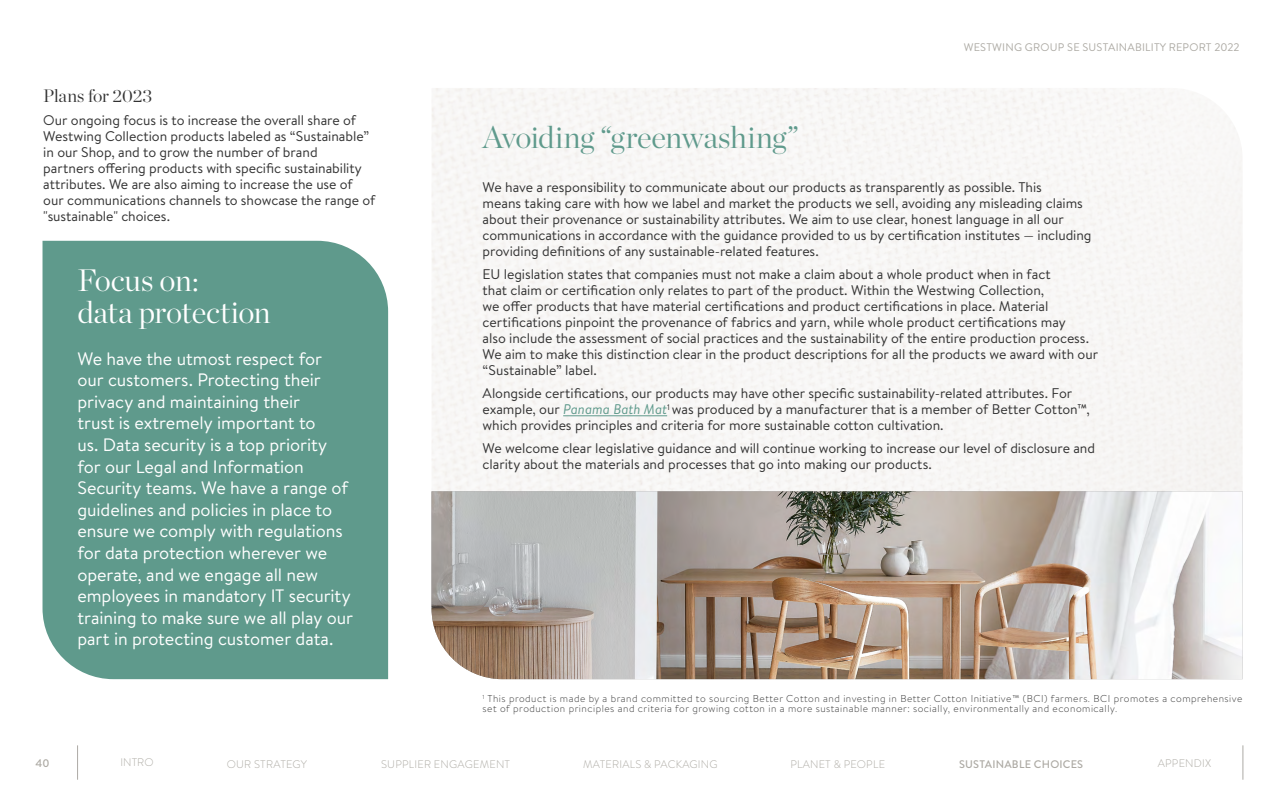
<style>
.page{position:relative;width:1280px;height:800px;background:#fff}
.page>*{position:absolute;margin:0;border:0;box-sizing:border-box;transform-origin:0 0}
.t1{font:300 31px/32px "Chronicle Display";letter-spacing:-.01em;color:#fff}
.t2{font:300 31px "Chronicle Display";letter-spacing:-.015em;color:#5f9a8c}
.t3{font:18px/21.6px "Brandon Text";letter-spacing:-.005em;color:#fff}
.t4{font:300 18px "Chronicle Display";letter-spacing:-.015em;color:#323232}
.t5{font:14px/16px "Brandon Text";letter-spacing:-.005em;color:#323232}
.t6{font:300 11px "Brandon Text";letter-spacing:.02em;color:#adaaa4}
.t7{font:11px "Brandon Text";letter-spacing:.02em;color:#adaaa4}
.t8{font:500 11px "Brandon Text";letter-spacing:.02em;color:#adaaa4}
.t9{font:300 10px/10px "Brandon Text";letter-spacing:.05em;color:#323232}
.s1{font-style:italic;color:#5f9a8c}
</style>
<div class="page">
<hr style="left:77px;top:745px;width:1px;height:35px;background:#adaaa5">
<hr style="left:1243px;top:745px;width:1px;height:35px;background:#adaaa5">
<img style="left:432px;top:88px;width:811px;height:591px">
<div style="left:43px;top:241px;width:345px;height:438px;background:#5f9a8c"></div>
<hr style="left:563px;top:415px;width:104px;height:1px;background:#5f9a8c">
<p class="t4" style="left:43px;top:82px;width:110px">Plans for 2023</p>
<p class="t5" style="left:43px;top:112px;width:334px">Our ongoing focus is to increase the overall share of Westwing Collection products labeled as “Sustainable” in our Shop, and to grow the number of brand<br>partners offering products with specific sustainability attributes. We are also aiming to increase the use of our communications channels to showcase the range of "sustainable" choices.</p>
<h1 class="t1" style="left:77px;top:261px;width:195px">Focus on:<br>data protection</h1>
<p class="t3" style="left:77px;top:347px;width:277px">We have the utmost respect for<br>our customers. Protecting their privacy and maintaining their<br>trust is extremely important to<br>us. Data security is a top priority for our Legal and Information<br>Security teams. We have a range of guidelines and policies in place to ensure we comply with regulations for data protection wherever we operate, and we engage all new employees in mandatory IT security training to make sure we all play our part in protecting customer data.</p>
<p class="t7" style="left:964px;top:39px;width:277px">WESTWING GROUP SE SUSTAINABILITY REPORT 2022</p>
<h1 class="t2" style="left:483px;top:114px;width:318px">Avoiding “greenwashing”</h1>
<p class="t5" style="left:483px;top:179px;width:610px">We have a responsibility to communicate about our products as transparently as possible. This<br>means taking care with how we label and market the products we sell, avoiding any misleading claims about their provenance or sustainability attributes. We aim to use clear, honest language in all our communications in accordance with the guidance provided to us by certification institutes — including providing definitions of any sustainable-related features.</p>
<p class="t5" style="left:483px;top:266px;width:617px">EU legislation states that companies must not make a claim about a whole product when in fact<br>that claim or certification only relates to part of the product. Within the Westwing Collection,<br>we offer products that have material certifications and product certifications in place. Material certifications pinpoint the provenance of fabrics and yarn, while whole product certifications may<br>also include the assessment of social practices and the sustainability of the entire production process.<br>We aim to make this distinction clear in the product descriptions for all the products we award with our “Sustainable” label.</p>
<p class="t5" style="left:483px;top:385px;width:609px">Alongside certifications, our products may have other specific sustainability-related attributes. For example, our <span class="s1">Panama Bath Mat</span><sup>1</sup> was produced by a manufacturer that is a member of Better Cotton™, which provides principles and criteria for more sustainable cotton cultivation.</p>
<p class="t5" style="left:483px;top:440px;width:614px">We welcome clear legislative guidance and will continue working to increase our level of disclosure and clarity about the materials and processes that go into making our products.</p>
<p class="t9" style="left:483px;top:693px;width:761px"><sup>1</sup> This product is made by a brand committed to sourcing Better Cotton and investing in Better Cotton Initiative™ (BCI) farmers. BCI promotes a comprehensive set of production principles and criteria for growing cotton in a more sustainable manner: socially, environmentally and economically.</p>
<p class="t8" style="left:36px;top:755px;width:16px">40</p>
<p class="t6" style="left:121px;top:755px;width:34px">INTRO</p>
<p class="t6" style="left:227px;top:756px;width:82px">OUR STRATEGY</p>
<p class="t6" style="left:381px;top:756px;width:131px">SUPPLIER ENGAGEMENT</p>
<p class="t6" style="left:583px;top:756px;width:136px">MATERIALS &amp; PACKAGING</p>
<p class="t6" style="left:790px;top:756px;width:96px">PLANET &amp; PEOPLE</p>
<p class="t8" style="left:959px;top:756px;width:126px">SUSTAINABLE CHOICES</p>
<p class="t6" style="left:1158px;top:755px;width:55px">APPENDIX</p>
</div>
